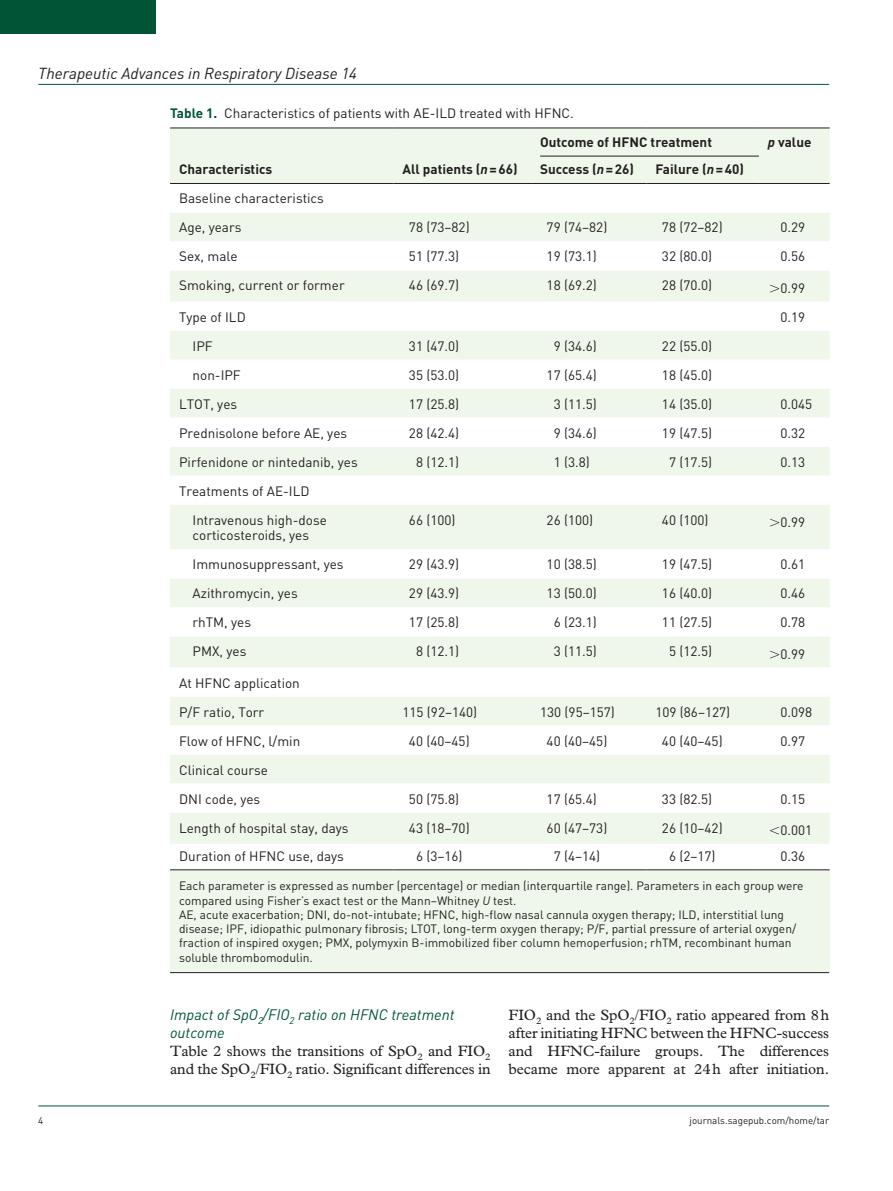
<style>
.page{position:relative;width:893px;height:1191px;background:#fff}
.page>*{position:absolute;margin:0;border:0;box-sizing:border-box;transform-origin:0 0}
.t1{font:italic 15.75px "DIN";color:#231f20}
.t2{font:15px/18px "Plantin Std";letter-spacing:-.005em;color:#231f20}
.t3{font:italic 15px/18px "DIN";color:#015436}
.t4{font:13.5px/29px "DIN";color:#231f20}
.t5{font:700 13.5px "DIN";color:#231f20}
.t6{font:12px/14.2px "DIN";color:#231f20}
.t7{font:9.75px "DIN";color:#231f20}
.s1{font-weight:700;color:#015436}
.s2{font-weight:700}
.s3{font-style:italic}
</style>
<div class="page">
<hr style="left:38px;top:84px;width:791px;height:1px;background:#015436">
<hr style="left:38px;top:1105px;width:791px;height:1px;background:#015436">
<div style="left:0;top:0;width:155px;height:34px;background:#015436"></div>
<div style="left:170px;top:870px;width:659px;height:101px;background:#eff7ea"></div>
<hr style="left:170px;top:972px;width:659px;height:1px;background:#231f20">
<div style="left:170px;top:129px;width:660px;height:54px;background:#eff7ea"></div>
<svg style="left:170px;top:213px;width:660px;height:631px;fill:#eff7ea"></svg>
<hr style="left:170px;top:869px;width:223px;height:1px;background:#231f20">
<hr style="left:393px;top:869px;width:138px;height:1px;background:#231f20">
<hr style="left:531px;top:869px;width:115px;height:1px;background:#231f20">
<hr style="left:646px;top:869px;width:113px;height:1px;background:#231f20">
<hr style="left:759px;top:869px;width:71px;height:1px;background:#231f20">
<hr style="left:759px;top:183px;width:71px;height:1px;background:#231f20">
<hr style="left:170px;top:183px;width:223px;height:1px;background:#231f20">
<hr style="left:393px;top:183px;width:138px;height:1px;background:#231f20">
<hr style="left:531px;top:183px;width:115px;height:1px;background:#231f20">
<hr style="left:646px;top:183px;width:113px;height:1px;background:#231f20">
<hr style="left:170px;top:128px;width:223px;height:1px;background:#231f20">
<hr style="left:393px;top:128px;width:138px;height:1px;background:#231f20">
<hr style="left:531px;top:128px;width:115px;height:1px;background:#231f20">
<hr style="left:646px;top:128px;width:113px;height:1px;background:#231f20">
<hr style="left:759px;top:128px;width:71px;height:1px;background:#231f20">
<hr style="left:540px;top:156px;width:219px;height:1px;background:#231f20">
<svg style="left:770px;top:284px;width:9px;height:8px"></svg>
<svg style="left:770px;top:519px;width:9px;height:7px"></svg>
<svg style="left:770px;top:650px;width:9px;height:8px"></svg>
<svg style="left:770px;top:826px;width:9px;height:8px"></svg>
<p class="t1" style="left:38px;top:63px;width:320px">Therapeutic Advances in Respiratory Disease 14</p>
<p class="t4" style="left:540px;top:98px;width:174px;text-indent:-370px"><span class="s1">Table 1.</span> Characteristics of patients with AE-ILD treated with HFNC.<br><span class="s2">Outcome of HFNC treatment</span></p>
<p class="t5" style="left:768px;top:133px;width:45px"><span class="s3">p</span> value</p>
<p class="t5" style="left:179px;top:161px;width:95px">Characteristics</p>
<p class="t5" style="left:402px;top:161px;width:117px">All patients (<span class="s3">n</span>=66)</p>
<p class="t5" style="left:540px;top:161px;width:95px">Success (<span class="s3">n</span>=26)</p>
<p class="t5" style="left:655px;top:161px;width:90px">Failure (<span class="s3">n</span>=40)</p>
<p class="t4" style="left:179px;top:184px;width:146px">Baseline characteristics<br>Age, years</p>
<p class="t4" style="left:409px;top:213px;width:62px">78 (73–82)</p>
<p class="t4" style="left:547px;top:213px;width:62px">79 (74–82)</p>
<p class="t4" style="left:662px;top:213px;width:62px">78 (72–82)</p>
<p class="t4" style="left:780px;top:213px;width:26px">0.29</p>
<p class="t4" style="left:179px;top:242px;width:60px">Sex, male</p>
<p class="t4" style="left:409px;top:242px;width:52px">51 (77.3)</p>
<p class="t4" style="left:547px;top:242px;width:52px">19 (73.1)</p>
<p class="t4" style="left:662px;top:242px;width:52px">32 (80.0)</p>
<p class="t4" style="left:780px;top:242px;width:26px">0.56</p>
<p class="t4" style="left:179px;top:271px;width:167px">Smoking, current or former</p>
<p class="t4" style="left:409px;top:271px;width:52px">46 (69.7)</p>
<p class="t4" style="left:547px;top:271px;width:52px">18 (69.2)</p>
<p class="t4" style="left:662px;top:271px;width:52px">28 (70.0)</p>
<p class="t4" style="left:780px;top:273px;width:26px">0.99</p>
<p class="t4" style="left:179px;top:302px;width:68px">Type of ILD</p>
<p class="t4" style="left:780px;top:302px;width:26px">0.19</p>
<p class="t4" style="left:193px;top:331px;width:22px">IPF</p>
<p class="t4" style="left:409px;top:331px;width:52px">31 (47.0)</p>
<p class="t4" style="left:554px;top:331px;width:45px">9 (34.6)</p>
<p class="t4" style="left:662px;top:331px;width:52px">22 (55.0)</p>
<p class="t4" style="left:193px;top:360px;width:50px">non-IPF</p>
<p class="t4" style="left:409px;top:360px;width:52px">35 (53.0)</p>
<p class="t4" style="left:547px;top:360px;width:52px">17 (65.4)</p>
<p class="t4" style="left:662px;top:360px;width:52px">18 (45.0)</p>
<p class="t4" style="left:179px;top:389px;width:60px">LTOT, yes</p>
<p class="t4" style="left:409px;top:389px;width:52px">17 (25.8)</p>
<p class="t4" style="left:554px;top:389px;width:45px">3 (11.5)</p>
<p class="t4" style="left:662px;top:389px;width:52px">14 (35.0)</p>
<p class="t4" style="left:780px;top:389px;width:33px">0.045</p>
<p class="t4" style="left:179px;top:418px;width:170px">Prednisolone before AE, yes</p>
<p class="t4" style="left:409px;top:418px;width:52px">28 (42.4)</p>
<p class="t4" style="left:554px;top:418px;width:45px">9 (34.6)</p>
<p class="t4" style="left:662px;top:418px;width:52px">19 (47.5)</p>
<p class="t4" style="left:780px;top:418px;width:26px">0.32</p>
<p class="t4" style="left:179px;top:447px;width:180px">Pirfenidone or nintedanib, yes</p>
<p class="t4" style="left:416px;top:447px;width:45px">8 (12.1)</p>
<p class="t4" style="left:554px;top:447px;width:38px">1 (3.8)</p>
<p class="t4" style="left:669px;top:447px;width:45px">7 (17.5)</p>
<p class="t4" style="left:780px;top:447px;width:26px">0.13</p>
<p class="t4" style="left:193px;top:476px;width:136px;text-indent:-14px">Treatments of AE-ILD<br>Intravenous high-dose</p>
<p class="t4" style="left:193px;top:521px;width:118px">corticosteroids, yes</p>
<p class="t4" style="left:409px;top:505px;width:48px">66 (100)</p>
<p class="t4" style="left:547px;top:505px;width:48px">26 (100)</p>
<p class="t4" style="left:662px;top:505px;width:48px">40 (100)</p>
<p class="t4" style="left:780px;top:507px;width:26px">0.99</p>
<p class="t4" style="left:193px;top:550px;width:153px">Immunosuppressant, yes</p>
<p class="t4" style="left:409px;top:550px;width:52px">29 (43.9)</p>
<p class="t4" style="left:547px;top:550px;width:52px">10 (38.5)</p>
<p class="t4" style="left:662px;top:550px;width:52px">19 (47.5)</p>
<p class="t4" style="left:780px;top:550px;width:26px">0.61</p>
<p class="t4" style="left:193px;top:579px;width:107px">Azithromycin, yes</p>
<p class="t4" style="left:409px;top:579px;width:52px">29 (43.9)</p>
<p class="t4" style="left:547px;top:579px;width:52px">13 (50.0)</p>
<p class="t4" style="left:662px;top:579px;width:52px">16 (40.0)</p>
<p class="t4" style="left:780px;top:579px;width:26px">0.46</p>
<p class="t4" style="left:193px;top:608px;width:60px">rhTM, yes</p>
<p class="t4" style="left:409px;top:608px;width:52px">17 (25.8)</p>
<p class="t4" style="left:554px;top:608px;width:45px">6 (23.1)</p>
<p class="t4" style="left:662px;top:608px;width:52px">11 (27.5)</p>
<p class="t4" style="left:780px;top:608px;width:26px">0.78</p>
<p class="t4" style="left:193px;top:637px;width:55px">PMX, yes</p>
<p class="t4" style="left:416px;top:637px;width:45px">8 (12.1)</p>
<p class="t4" style="left:554px;top:637px;width:45px">3 (11.5)</p>
<p class="t4" style="left:669px;top:637px;width:45px">5 (12.5)</p>
<p class="t4" style="left:780px;top:639px;width:26px">0.99</p>
<p class="t4" style="left:179px;top:668px;width:122px">At HFNC application<br>P/F ratio, Torr</p>
<p class="t4" style="left:402px;top:697px;width:76px">115 (92–140)</p>
<p class="t4" style="left:540px;top:697px;width:76px">130 (95–157)</p>
<p class="t4" style="left:655px;top:697px;width:76px">109 (86–127)</p>
<p class="t4" style="left:780px;top:697px;width:33px">0.098</p>
<p class="t4" style="left:179px;top:726px;width:123px">Flow of HFNC, l/min</p>
<p class="t4" style="left:409px;top:726px;width:62px">40 (40–45)</p>
<p class="t4" style="left:547px;top:726px;width:62px">40 (40–45)</p>
<p class="t4" style="left:662px;top:726px;width:62px">40 (40–45)</p>
<p class="t4" style="left:780px;top:726px;width:26px">0.97</p>
<p class="t4" style="left:179px;top:755px;width:91px">Clinical course<br>DNI code, yes</p>
<p class="t4" style="left:409px;top:784px;width:52px">50 (75.8)</p>
<p class="t4" style="left:547px;top:784px;width:52px">17 (65.4)</p>
<p class="t4" style="left:662px;top:784px;width:52px">33 (82.5)</p>
<p class="t4" style="left:780px;top:784px;width:26px">0.15</p>
<p class="t4" style="left:179px;top:813px;width:171px">Length of hospital stay, days</p>
<p class="t4" style="left:409px;top:813px;width:62px">43 (18–70)</p>
<p class="t4" style="left:547px;top:813px;width:62px">60 (47–73)</p>
<p class="t4" style="left:662px;top:813px;width:62px">26 (10–42)</p>
<p class="t4" style="left:780px;top:815px;width:33px">0.001</p>
<p class="t4" style="left:179px;top:841px;width:166px">Duration of HFNC use, days</p>
<p class="t4" style="left:416px;top:841px;width:48px">6 (3–16)</p>
<p class="t4" style="left:554px;top:841px;width:48px">7 (4–14)</p>
<p class="t4" style="left:669px;top:841px;width:48px">6 (2–17)</p>
<p class="t4" style="left:780px;top:841px;width:26px">0.36</p>
<p class="t6" style="left:179px;top:878px;width:626px">Each parameter is expressed as number (percentage) or median (interquartile range). Parameters in each group were compared using Fisher’s exact test or the Mann–Whitney <span class="s3">U</span> test.<br>AE, acute exacerbation; DNI, do-not-intubate; HFNC, high-flow nasal cannula oxygen therapy; ILD, interstitial lung disease; IPF, idiopathic pulmonary fibrosis; LTOT, long-term oxygen therapy; P/F, partial pressure of arterial oxygen/ fraction of inspired oxygen; PMX, polymyxin B-immobilized fiber column hemoperfusion; rhTM, recombinant human soluble thrombomodulin.</p>
<p class="t3" style="left:170px;top:1005px;width:286px">Impact of SpO<sub>2</sub>/FIO<sub>2</sub> ratio on HFNC treatment outcome</p>
<p class="t2" style="left:170px;top:1042px;width:322px">Table 2 shows the transitions of SpO<sub>2</sub> and FIO<sub>2 </sub>and the SpO<sub>2</sub>/FIO<sub>2</sub> ratio. Significant differences in</p>
<p class="t2" style="left:509px;top:1006px;width:322px;text-align:justify">FIO<sub>2</sub> and the SpO<sub>2</sub>/FIO<sub>2</sub> ratio appeared from 8h after initiating HFNC between the HFNC-success and HFNC-failure groups. The differences became more apparent at 24h after initiation.</p>
<p class="t7" style="left:38px;top:1114px;width:7px">4</p>
<p class="t7" style="left:689px;top:1114px;width:141px">journals.sagepub.com/home/tar</p>
</div>
